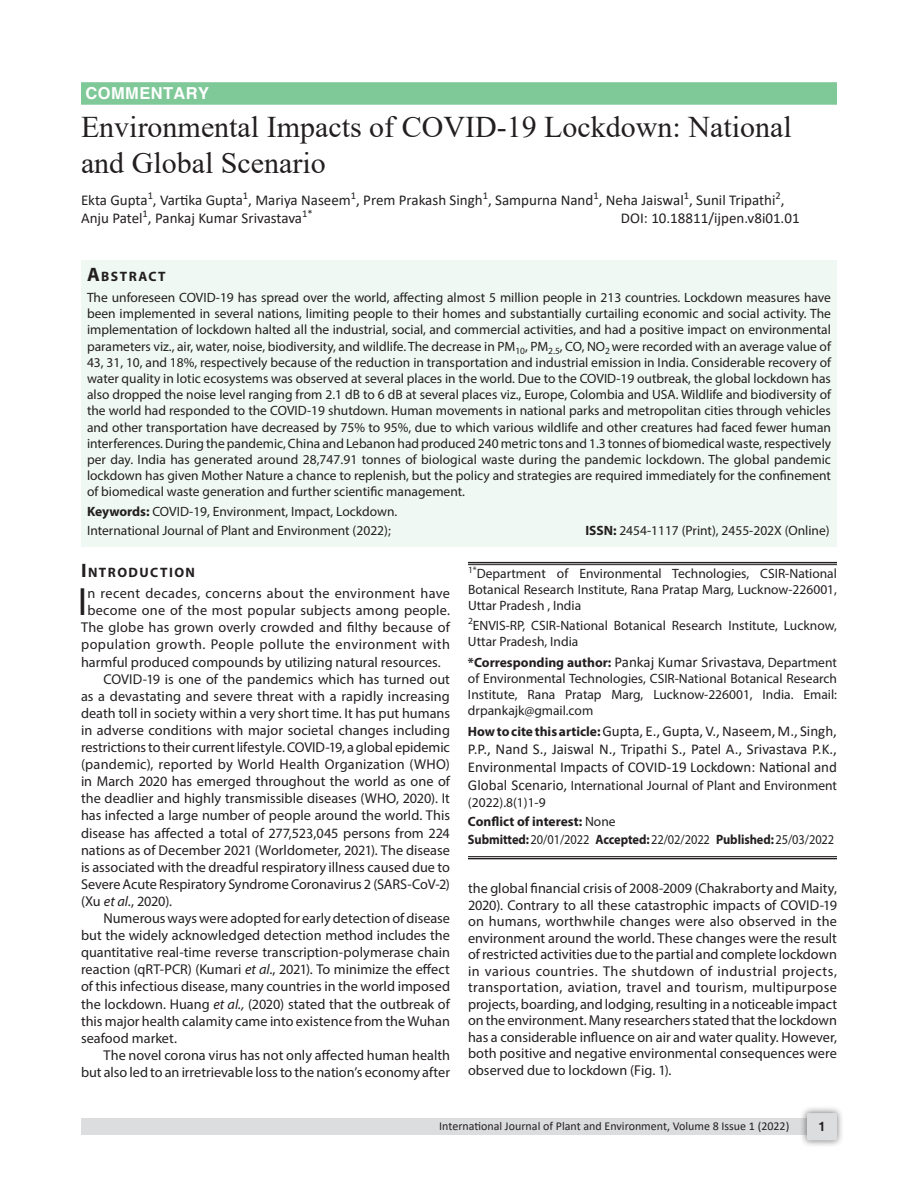
<style>
.page{position:relative;width:918px;height:1188px;background:#fff}
.page>*{position:absolute;margin:0;border:0;box-sizing:border-box;transform-origin:0 0}
.Body_flush{font:39.6px "Myriad Pro";color:#231f20}
.article_head{font:30px/36px "Times New Roman";color:#231f20}
.Subject{font:700 16.5px "Helvetica";letter-spacing:.025em;color:#fff}
.affiliation{font:15px/18px "Calibri";color:#231f20;text-align:justify}
.author{font:15px/18px "Calibri";color:#231f20}
.text{font:14.25px/17.1px "Myriad Pro";color:#231f20;text-align:justify}
.Body_flush-2{font:14.25px "Myriad Pro";letter-spacing:.015em;color:#231f20}
.A{font:700 13.65px "Myriad Pro";letter-spacing:.105em;color:#231f20}
.Abstract{font:13.5px/16.2px "Myriad Pro";color:#231f20;text-align:justify}
.affiliation-2{font:13.5px/16.2px "Myriad Pro";color:#231f20;text-align:justify}
.affiliation-3{font:13.5px "Myriad Pro";color:#231f20;scale:.92 1}
.affiliation-4{font:700 13.5px "Myriad Pro";color:#231f20}
.t1{font:700 12.75px "Helvetica";color:#231f20}
.t2{font:12px "Calibri";color:#231f20}
.s1{font-size:19.5px}
.s2{font-weight:700}
.s3{font-style:italic}
.s4{font-family:"Calibri";font-size:15px}
.s5{font-family:"Myriad Pro";font-weight:700;font-size:13.5px}
.s6{font-weight:400}
</style>
<div class="page">
<div style="left:81px;top:1119px;width:756px;height:16px;background:#dcdddf"></div>
<div style="left:800px;top:1106px;width:44px;height:41px;background:#231f20;opacity:.61"></div>
<div style="left:807px;top:1113px;width:30px;height:27px;background:#dcdddf;border-radius:2px"></div>
<div style="left:81px;top:261px;width:756px;height:286px;background:#eff8f2"></div>
<div style="left:81px;top:82px;width:756px;height:23px;background:#7fc898"></div>
<hr style="left:468px;top:562px;width:369px;height:1px;background:#231f20">
<hr style="left:468px;top:564px;width:369px;height:1px;background:#231f20">
<hr style="left:468px;top:856px;width:369px;height:1px;background:#231f20">
<hr style="left:468px;top:858px;width:369px;height:1px;background:#231f20">
<p class="Subject" style="left:86px;top:84px;width:125px">COMMENTARY</p>
<p class="article_head" style="left:81px;top:108px;width:712px">Environmental Impacts of COVID-19 Lockdown: National and Global Scenario</p>
<p class="author" style="left:81px;top:190px;width:705px">Ekta Gupta<sup>1</sup>, Vartika Gupta<sup>1</sup>, Mariya Naseem<sup>1</sup>, Prem Prakash Singh<sup>1</sup>, Sampurna Nand<sup>1</sup>, Neha Jaiswal<sup>1</sup>, Sunil Tripathi<sup>2</sup>,<br>Anju Patel<sup>1</sup>, Pankaj Kumar Srivastava<sup>1*</sup></p>
<p class="author" style="left:621px;top:208px;width:180px">DOI: 10.18811/ijpen.v8i01.01</p>
<p class="A" style="left:87px;top:268px;width:80px"><span class="s1">A</span>BSTRACT</p>
<p class="Abstract" style="left:87px;top:289px;width:746px">The unforeseen COVID-19 has spread over the world, affecting almost 5 million people in 213 countries. Lockdown measures have been implemented in several nations, limiting people to their homes and substantially curtailing economic and social activity. The implementation of lockdown halted all the industrial, social, and commercial activities, and had a positive impact on environmental parameters viz., air, water, noise, biodiversity, and wildlife. The decrease in PM<sub>10</sub>, PM<sub>2.5</sub>, CO, NO<sub>2</sub> were recorded with an average value of 43, 31, 10, and 18%, respectively because of the reduction in transportation and industrial emission in India. Considerable recovery of water quality in lotic ecosystems was observed at several places in the world. Due to the COVID-19 outbreak, the global lockdown has also dropped the noise level ranging from 2.1 dB to 6 dB at several places viz., Europe, Colombia and USA. Wildlife and biodiversity of the world had responded to the COVID-19 shutdown. Human movements in national parks and metropolitan cities through vehicles and other transportation have decreased by 75% to 95%, due to which various wildlife and other creatures had faced fewer human interferences. During the pandemic, China and Lebanon had produced 240 metric tons and 1.3 tonnes of biomedical waste, respectively per day. India has generated around 28,747.91 tonnes of biological waste during the pandemic lockdown. The global pandemic lockdown has given Mother Nature a chance to replenish, but the policy and strategies are required immediately for the confinement of biomedical waste generation and further scientific management.</p>
<p class="Abstract" style="left:87px;top:503px;width:312px"><span class="s2">Keywords:</span> COVID-19, Environment, Impact, Lockdown.</p>
<p class="Abstract" style="left:87px;top:522px;width:305px">International Journal of Plant and Environment (2022);</p>
<p class="Abstract" style="left:585px;top:522px;width:246px"><span class="s2">ISSN:</span> 2454-1117 (Print), 2455-202X (Online)</p>
<p class="A" style="left:81px;top:563px;width:116px"><span class="s1">I</span>NTRODUCTION</p>
<p class="Body_flush" style="left:78px;top:578px;width:11px">I</p>
<p class="Body_flush-2" style="left:87px;top:585px;width:364px">n recent decades, concerns about the environment have</p>
<p class="Body_flush-2" style="left:87px;top:602px;width:364px">become one of the most popular subjects among people.</p>
<p class="Body_flush-2" style="left:81px;top:619px;width:370px">The globe has grown overly crowded and filthy because of</p>
<p class="Body_flush-2" style="left:81px;top:636px;width:370px">population growth. People pollute the environment with</p>
<p class="Body_flush-2" style="left:81px;top:653px;width:361px">harmful produced compounds by utilizing natural resources.</p>
<p class="text" style="left:81px;top:670px;width:371px;text-indent:22px">COVID-19 is one of the pandemics which has turned out as a devastating and severe threat with a rapidly increasing death toll in society within a very short time. It has put humans in adverse conditions with major societal changes including restrictions to their current lifestyle. COVID-19, a global epidemic (pandemic), reported by World Health Organization (WHO) in March 2020 has emerged throughout the world as one of the deadlier and highly transmissible diseases (WHO, 2020). It has infected a large number of people around the world. This disease has affected a total of 277,523,045 persons from 224 nations as of December 2021 (Worldometer, 2021). The disease is associated with the dreadful respiratory illness caused due to Severe Acute Respiratory Syndrome Coronavirus 2 (SARS-CoV-2) (Xu <span class="s3">et al</span>., 2020).</p>
<p class="text" style="left:81px;top:909px;width:371px;text-indent:22px">Numerous ways were adopted for early detection of disease but the widely acknowledged detection method includes the quantitative real-time reverse transcription-polymerase chain reaction (qRT-PCR) (Kumari <span class="s3">et al</span>., 2021). To minimize the effect of this infectious disease, many countries in the world imposed the lockdown. Huang <span class="s3">et al.,</span> (2020) stated that the outbreak of this major health calamity came into existence from the Wuhan seafood market.</p>
<p class="text" style="left:81px;top:1046px;width:371px;text-align:right">The novel corona virus has not only affected human health but also led to an irretrievable loss to the nation’s economy after</p>
<p class="affiliation-2" style="left:468px;top:565px;width:371px"><sup>1*</sup>Department of Environmental Technologies, CSIR-National Botanical Research Institute, Rana Pratap Marg, Lucknow-226001, Uttar Pradesh , India</p>
<p class="affiliation-2" style="left:468px;top:617px;width:371px"><sup>2</sup>ENVIS-RP, CSIR-National Botanical Research Institute, Lucknow,<br>Uttar Pradesh, India</p>
<p class="affiliation-2" style="left:468px;top:654px;width:371px"><span class="s2">*Corresponding author:</span> <span class="s4">Pankaj Kumar Srivastava</span>, Department of Environmental Technologies, CSIR-National Botanical Research Institute, Rana Pratap Marg, Lucknow-226001, India. Email: drpankajk@gmail.com</p>
<p class="affiliation" style="left:468px;top:722px;width:371px"><span class="s5">How to cite this article:</span>Gupta, E., Gupta, V., Naseem, M., Singh, P.P., Nand S., Jaiswal N., Tripathi S., Patel A., Srivastava P.K., Environmental Impacts of COVID-19 Lockdown: National and</p>
<p class="affiliation-2" style="left:468px;top:778px;width:371px"><span class="s4">Global Scenario,</span> International Journal of Plant and Environment (2022).8(1)1-9</p>
<p class="affiliation-4" style="left:468px;top:812px;width:149px">Conflict of interest: <span class="s6">None</span></p>
<p class="affiliation-3" style="left:468px;top:831px;width:400px"><span class="s2">Submitted:</span>20/01/2022 <span class="s2">Accepted:</span>22/02/2022 <span class="s2">Published:</span>25/03/2022</p>
<p class="text" style="left:468px;top:880px;width:371px;line-height:16.5px">the global financial crisis of 2008-2009 (Chakraborty and Maity, 2020). Contrary to all these catastrophic impacts of COVID-19 on humans, worthwhile changes were also observed in the environment around the world. These changes were the result of restricted activities due to the partial and complete lockdown in various countries. The shutdown of industrial projects, transportation, aviation, travel and tourism, multipurpose projects, boarding, and lodging, resulting in a noticeable impact on the environment. Many researchers stated that the lockdown has a considerable influence on air and water quality. However, both positive and negative environmental consequences were observed due to lockdown (Fig. 1).</p>
<p class="t2" style="left:439px;top:1117px;width:352px">International Journal of Plant and Environment, Volume 8 Issue 1 (2022)</p>
<p class="t1" style="left:818px;top:1119px;width:9px">1</p>
</div>
